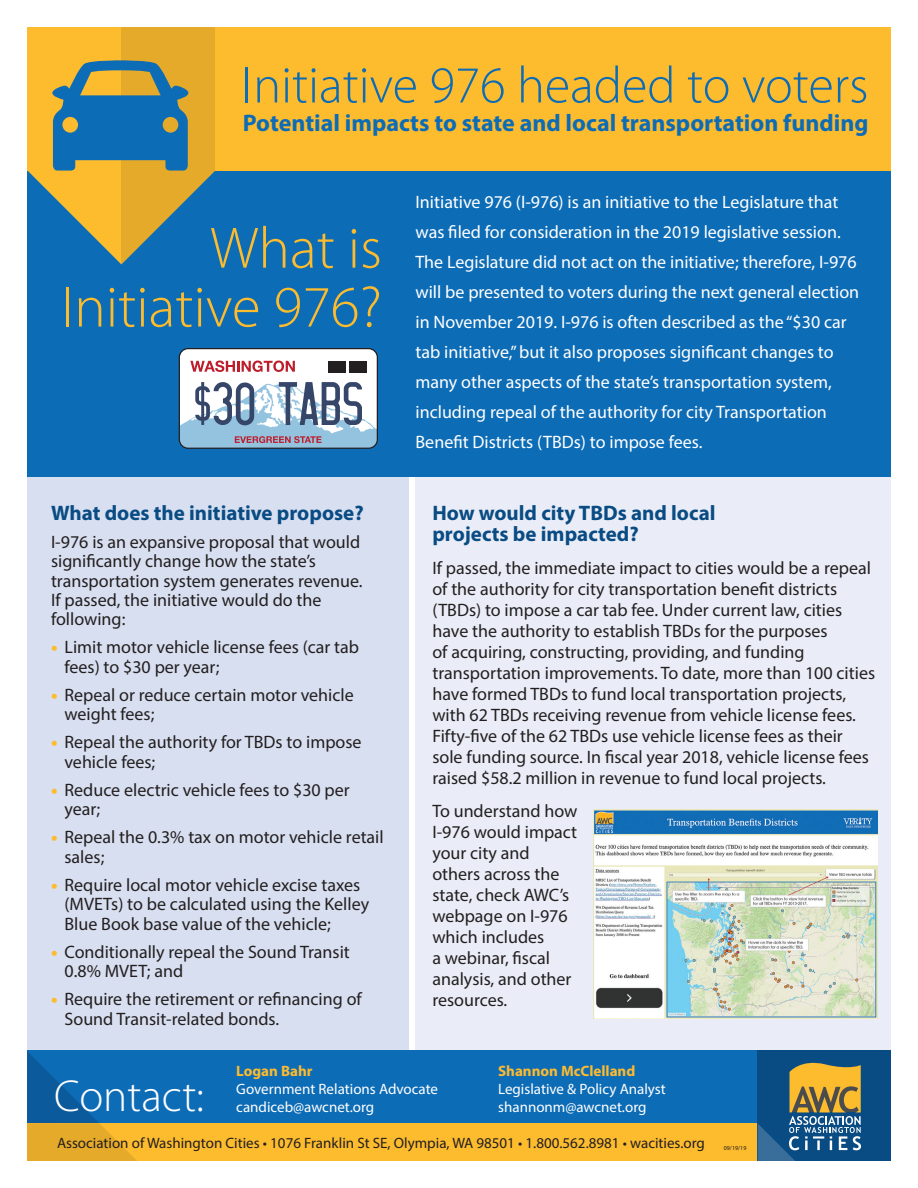
<style>
.page{position:relative;width:918px;height:1188px;background:#fff}
.page>*{position:absolute;margin:0;border:0;box-sizing:border-box;transform-origin:0 0}
.t1{font:300 58.8px/58.8px "Myriad Pro";color:#fdbb2e;text-align:right}
.t2{font:300 52.05px "Myriad Pro";color:#0d6cb6}
.t3{font:300 45px "Myriad Pro";color:#fff}
.t4{font:700 24px "Myriad Pro";color:#0d6cb6}
.t5{font:700 21px/21px "Myriad Pro";color:#094b83}
.List_Paragraph{font:18px/21px "Myriad Pro";color:#231f20}
.t6{font:18px/30px "Myriad Pro";color:#fff}
.t7{font:15px "Myriad Pro";color:#231f20}
.t8{font:15px "Myriad Pro";color:#fff}
.t9{font:700 15px "Myriad Pro";color:#fdbb2e}
.t10{font:6px "Myriad Pro";color:#231f20}
.s1{font-weight:900;color:#fdbb2e}
</style>
<div class="page">
<div style="left:416px;top:472px;width:475px;height:579px;background:#eaedf7"></div>
<div style="left:27px;top:161px;width:864px;height:316px;background:#0d6cb6"></div>
<div style="left:27px;top:477px;width:381px;height:573px;background:#d8dff0"></div>
<div style="left:27px;top:27px;width:864px;height:144px;background:#fdbb2e"></div>
<div style="left:27px;top:1051px;width:733px;height:110px;background:#0d6cb6"></div>
<div style="left:27px;top:1123px;width:733px;height:38px;background:#fdbb2e"></div>
<div style="left:758px;top:1051px;width:133px;height:110px;background:#094b83"></div>
<svg style="left:27px;top:1051px;width:110px;height:110px"></svg>
<svg style="left:758px;top:1062px;width:103px;height:99px"></svg>
<svg style="left:28px;top:27px;width:187px;height:237px"></svg>
<svg style="left:179px;top:349px;width:197px;height:99px;background:#bcc4d1"></svg>
<div style="left:179px;top:348px;width:199px;height:101px;border:1px solid #231f20;border-radius:9px"></div>
<img style="left:593px;top:809px;width:285px;height:209px">
<p class="t2" style="left:241px;top:56px;width:629px">Initiative 976 headed to voters</p>
<p class="t4" style="left:243px;top:107px;width:627px">Potential impacts to state and local transportation funding</p>
<p class="t1" style="left:61px;top:220px;width:323px">What is<br>Initiative 976?</p>
<p class="t5" style="left:51px;top:501px;width:314px">What does the initiative propose?</p>
<p class="List_Paragraph" style="left:51px;top:532px;width:313px;line-height:19.5px">I-976 is an expansive proposal that would significantly change how the state’s transportation system generates revenue.<br>If passed, the initiative would do the following:</p>
<p class="List_Paragraph" style="left:65px;top:637px;width:296px;line-height:19.4px;text-indent:-14px"><span class="s1">•</span> Limit motor vehicle license fees (car tab fees) to $30 per year;</p>
<p class="List_Paragraph" style="left:65px;top:685px;width:291px;line-height:19.5px;text-indent:-14px"><span class="s1">•</span> Repeal or reduce certain motor vehicle weight fees;</p>
<p class="List_Paragraph" style="left:65px;top:732px;width:299px;line-height:19.5px;text-indent:-14px"><span class="s1">•</span> Repeal the authority for TBDs to impose vehicle fees;</p>
<p class="List_Paragraph" style="left:65px;top:780px;width:287px;line-height:19.4px;text-indent:-14px"><span class="s1">•</span> Reduce electric vehicle fees to $30 per year;</p>
<p class="List_Paragraph" style="left:65px;top:827px;width:321px;line-height:19.4px;text-indent:-14px"><span class="s1">•</span> Repeal the 0.3% tax on motor vehicle retail sales;</p>
<p class="List_Paragraph" style="left:65px;top:875px;width:306px;line-height:19.5px;text-indent:-14px"><span class="s1">•</span> Require local motor vehicle excise taxes (MVETs) to be calculated using the Kelley<br>Blue Book base value of the vehicle;</p>
<p class="List_Paragraph" style="left:65px;top:942px;width:287px;line-height:19.4px;text-indent:-14px"><span class="s1">•</span> Conditionally repeal the Sound Transit<br>0.8% MVET; and</p>
<p class="List_Paragraph" style="left:65px;top:989px;width:299px;line-height:19.4px;text-indent:-14px"><span class="s1">•</span> Require the retirement or refinancing of<br>Sound Transit-related bonds.</p>
<p class="t6" style="left:416px;top:187px;width:445px">Initiative 976 (I-976) is an initiative to the Legislature that was filed for consideration in the 2019 legislative session.<br>The Legislature did not act on the initiative; therefore, I-976 will be presented to voters during the next general election in November 2019. I-976 is often described as the “$30 car tab initiative,” but it also proposes significant changes to many other aspects of the state’s transportation system, including repeal of the authority for city Transportation Benefit Districts (TBDs) to impose fees.</p>
<p class="t5" style="left:432px;top:501px;width:285px">How would city TBDs and local projects be impacted?</p>
<p class="List_Paragraph" style="left:432px;top:557px;width:444px">If passed, the immediate impact to cities would be a repeal of the authority for city transportation benefit districts (TBDs) to impose a car tab fee. Under current law, cities have the authority to establish TBDs for the purposes<br>of acquiring, constructing, providing, and funding transportation improvements. To date, more than 100 cities have formed TBDs to fund local transportation projects, with 62 TBDs receiving revenue from vehicle license fees.<br>Fifty-five of the 62 TBDs use vehicle license fees as their sole funding source. In fiscal year 2018, vehicle license fees raised $58.2 million in revenue to fund local projects.</p>
<p class="List_Paragraph" style="left:432px;top:800px;width:147px">To understand how<br>I-976 would impact your city and others across the state, check AWC’s webpage on I-976 which includes<br>a webinar, fiscal analysis, and other resources.</p>
<p class="t9" style="left:236px;top:1061px;width:78px">Logan Bahr</p>
<p class="t8" style="left:236px;top:1079px;width:203px">Government Relations Advocate</p>
<p class="t8" style="left:236px;top:1097px;width:139px">candiceb@awcnet.org</p>
<p class="t9" style="left:498px;top:1061px;width:139px">Shannon McClelland</p>
<p class="t8" style="left:498px;top:1079px;width:169px">Legislative &amp; Policy Analyst</p>
<p class="t8" style="left:498px;top:1097px;width:150px">shannonm@awcnet.org</p>
<p class="t3" style="left:54px;top:1071px;width:152px">Contact:</p>
<p class="t7" style="left:57px;top:1134px;width:649px">Association of Washington Cities • 1076 Franklin St SE, Olympia, WA 98501 • 1.800.562.8981 • wacities.org</p>
<p class="t10" style="left:724px;top:1144px;width:24px">09/19/19</p>
</div>
